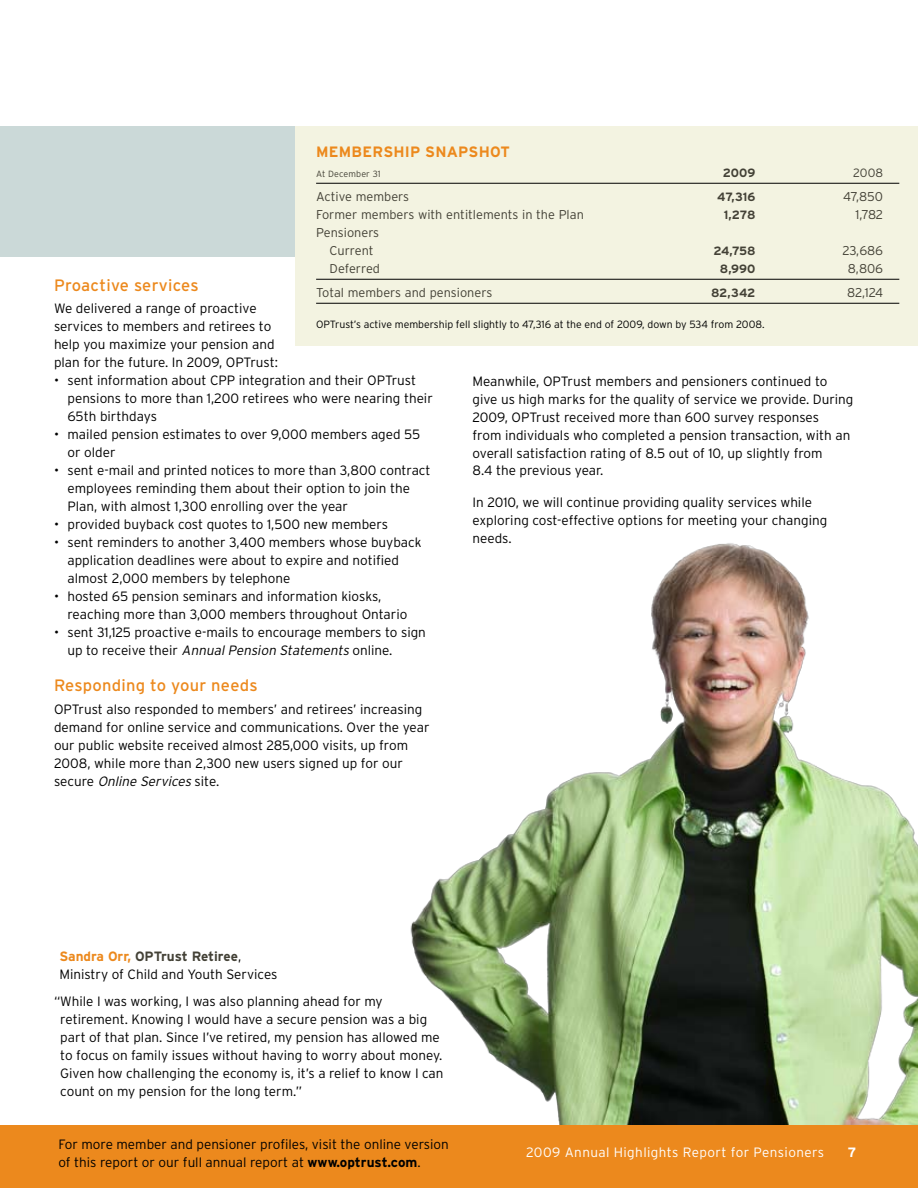
<style>
.page{position:relative;width:918px;height:1188px;background:#fff}
.page>*{position:absolute;margin:0;border:0;box-sizing:border-box;transform-origin:0 0}
.t1{font:16.5px "Interstate";letter-spacing:.015em;color:#ec891d}
.t2{font:700 15px "Interstate";color:#ec891d}
.t3{font:300 13.5px/18px "Interstate";color:#000}
.t4{font:300 13.5px "Interstate";letter-spacing:.03em;color:#fff}
.t5{font:700 13.5px "Interstate";color:#fff}
.t6{font:300 12.75px/18px "Interstate";color:#434136}
.t7{font:700 12px "Interstate";letter-spacing:-.005em;color:#434136}
.t8{font:300 12px "Interstate";color:#434136}
.t9{font:300 10.5px "Interstate";color:#000}
.t10{font:300 9px "Interstate";letter-spacing:.01em;color:#434136}
.s1{font-style:italic}
.s2{font-weight:700;color:#ec891d}
.s3{font-weight:700;color:#434136}
.s4{font-weight:700}
</style>
<div class="page">
<img style="left:410px;top:543px;width:508px;height:582px">
<div style="left:0;top:1125px;width:918px;height:63px;background:#ec891d"></div>
<div style="left:0;top:126px;width:918px;height:130px;background:#cbd9d8"></div>
<div style="left:295px;top:126px;width:623px;height:219px;background:#f3f3e1"></div>
<hr style="left:316px;top:183px;width:583px;height:1px;background:#000">
<hr style="left:316px;top:279px;width:583px;height:1px;background:#000">
<hr style="left:316px;top:303px;width:583px;height:1px;background:#000">
<p class="t2" style="left:316px;top:144px;width:24px">Membershi</p>
<p class="t2" style="left:410px;top:144px;width:70px">p Snapshot</p>
<p class="t10" style="left:316px;top:169px;width:66px">At December 31</p>
<p class="t7" style="left:723px;top:166px;width:34px">2009</p>
<p class="t8" style="left:853px;top:166px;width:32px">2008</p>
<p class="t6" style="left:316px;top:187px;width:95px">Active members</p>
<p class="t7" style="left:717px;top:190px;width:40px">47,316</p>
<p class="t6" style="left:843px;top:187px;width:42px">47,850</p>
<p class="t6" style="left:316px;top:205px;width:269px">Former members with entitlements in the Plan</p>
<p class="t7" style="left:724px;top:208px;width:33px">1,278</p>
<p class="t6" style="left:855px;top:205px;width:29px">1,782</p>
<p class="t6" style="left:330px;top:223px;width:51px;text-indent:-14px">Pensioners<br>Current</p>
<p class="t7" style="left:713px;top:244px;width:44px">24,758</p>
<p class="t6" style="left:842px;top:241px;width:42px">23,686</p>
<p class="t6" style="left:330px;top:259px;width:52px">Deferred</p>
<p class="t7" style="left:720px;top:262px;width:37px">8,990</p>
<p class="t6" style="left:848px;top:259px;width:37px">8,806</p>
<p class="t6" style="left:316px;top:283px;width:178px">Total members and pensioners</p>
<p class="t7" style="left:711px;top:286px;width:46px">82,342</p>
<p class="t6" style="left:847px;top:283px;width:37px">82,124</p>
<p class="t1" style="left:54px;top:276px;width:146px">Proactive services</p>
<p class="t3" style="left:54px;top:299px;width:225px">We delivered a range of proactive services to members and retirees to help you maximize your pension and plan for the future. In 2009, OPTrust:</p>
<p class="t3" style="left:68px;top:371px;width:367px;text-indent:-14px">• sent information about CPP integration and their OPTrust pensions to more than 1,200 retirees who were nearing their<br>65th birthdays</p>
<p class="t3" style="left:68px;top:425px;width:354px;text-indent:-14px">• mailed pension estimates to over 9,000 members aged 55 or older</p>
<p class="t3" style="left:68px;top:461px;width:365px;text-indent:-14px">• sent e-mail and printed notices to more than 3,800 contract employees reminding them about their option to join the<br>Plan, with almost 1,300 enrolling over the year</p>
<p class="t3" style="left:54px;top:515px;width:336px">• provided buyback cost quotes to 1,500 new members</p>
<p class="t3" style="left:68px;top:533px;width:356px;text-indent:-14px">• sent reminders to another 3,400 members whose buyback application deadlines were about to expire and notified almost 2,000 members by telephone</p>
<p class="t3" style="left:68px;top:587px;width:341px;text-indent:-14px">• hosted 65 pension seminars and information kiosks, reaching more than 3,000 members throughout Ontario</p>
<p class="t3" style="left:68px;top:623px;width:360px;text-indent:-14px">• sent 31,125 proactive e-mails to encourage members to sign u p t o re ce i ve t h e i r <span class="s1">Annual Pension Statements</span> o n l i n e.</p>
<p class="t1" style="left:54px;top:676px;width:205px">Responding to your needs</p>
<p class="t3" style="left:54px;top:700px;width:377px">OPTrust also responded to members’ and retirees’ increasing demand for online service and communications. Over the year our public website received almost 285,000 visits, up from 2008, while more than 2,300 new users signed up for our<br>s e c u r e <span class="s1">Online Services</span> s i t e .</p>
<p class="t9" style="left:316px;top:318px;width:450px">OPTrust’s active membership fell slightly to 47,316 at the end of 2009, down by 534 from 2008.</p>
<p class="t3" style="left:472px;top:372px;width:382px">Meanwhile, OPTrust members and pensioners continued to give us high marks for the quality of service we provide. During 2009, OPTrust received more than 600 survey responses<br>from individuals who completed a pension transaction, with an overall satisfaction rating of 8.5 out of 10, up slightly from<br>8.4 the previous year.</p>
<p class="t3" style="left:472px;top:493px;width:356px">In 2010, we will continue providing quality services while exploring cost-effective options for meeting your changing needs.</p>
<p class="t3" style="left:59px;top:947px;width:220px"><span class="s2">Sandra Orr,</span> <span class="s3">OPTrust Retiree</span>,<br>Ministry of Child and Youth Services</p>
<p class="t3" style="left:60px;top:992px;width:385px;text-indent:-6px">“While I was working, I was also planning ahead for my retirement. Knowing I would have a secure pension was a big part of that plan. Since I’ve retired, my pension has allowed me to focus on family issues without having to worry about money.<br>Given how challenging the economy is, it’s a relief to know I can count on my pension for the long term.”</p>
<p class="t3" style="left:58px;top:1135px;width:392px">For more member and pensioner profiles, visit the online version of this report or our full annual report at <span class="s4">www.optrust.com</span>.</p>
<p class="t4" style="left:526px;top:1145px;width:299px">2009 Annual Highlights Report for Pensioners</p>
<p class="t5" style="left:848px;top:1145px;width:10px">7</p>
</div>
